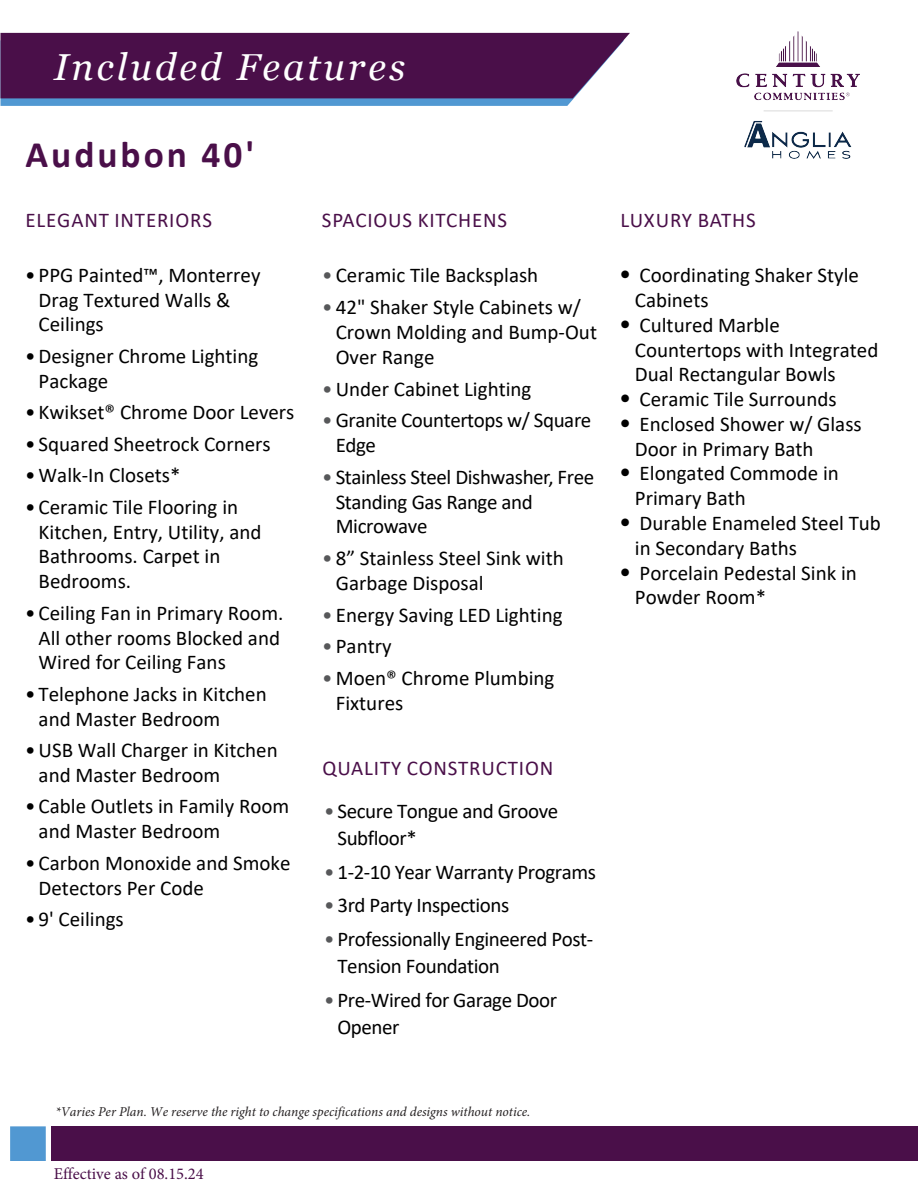
<style>
.page{position:relative;width:918px;height:1188px;background:#fff}
.page>*{position:absolute;margin:0;border:0;box-sizing:border-box;transform-origin:0 0}
.t1{font:italic 37.5px "Georgia";letter-spacing:.08em;color:#fff}
.t2{font:700 37.5px "Calibri";letter-spacing:.08em;color:#4a0f49}
.t3{font:21px/24.8px "Calibri";color:#000}
.t4{font:21px/27px "Calibri";letter-spacing:-.02em;color:#000}
.EDGE_-_features_subh{font:21px "Calibri";letter-spacing:.04em;color:#4a0f49}
.t5{font:16.5px "Minion Pro";color:#4a0f49}
.t6{font:italic 13.5px "Minion Pro";color:#231f20}
.s1{color:#57585a}
.s2{font-size:24.45px}
</style>
<div class="page">
<svg style="left:0;top:33px;width:630px;height:73px;background:#53285f"></svg>
<div style="left:52px;top:1126px;width:863px;height:35px;background:#4a0f49"></div>
<div style="left:10px;top:1126px;width:36px;height:35px;background:#5198d2"></div>
<div style="left:904px;top:1126px;width:14px;height:35px;background:#4a0f49"></div>
<img style="left:736px;top:32px;width:123px;height:126px">
<p class="t1" style="left:54px;top:43px;width:353px">Included Features</p>
<p class="t2" style="left:26px;top:128px;width:230px">Audubon 40'</p>
<p class="EDGE_-_features_subh" style="left:26px;top:205px;width:188px">ELEGANT INTERIORS</p>
<p class="t3" style="left:39px;top:262px;width:223px;text-indent:-13px">• PPG Painted™, Monterrey<br>Drag Textured Walls &amp;<br>Ceilings</p>
<p class="t3" style="left:39px;top:343px;width:221px;text-indent:-13px">•Designer Chrome Lighting<br>Package</p>
<p class="t3" style="left:25px;top:399px;width:271px">• Kwikset® Chrome Door Levers</p>
<p class="t3" style="left:25px;top:431px;width:247px">• Squared Sheetrock Corners</p>
<p class="t3" style="left:25px;top:462px;width:157px">•Walk-In Closets*</p>
<p class="t3" style="left:39px;top:494px;width:224px;text-indent:-13px">• Ceramic Tile Flooring in<br>Kitchen, Entry, Utility, and<br>Bathrooms. Carpet in<br>Bedrooms.</p>
<p class="t3" style="left:39px;top:600px;width:246px;text-indent:-13px">• Ceiling Fan in Primary Room.<br>All other rooms Blocked and<br>Wired for Ceiling Fans</p>
<p class="t3" style="left:39px;top:681px;width:230px;text-indent:-13px">• Telephone Jacks in Kitchen and Master Bedroom</p>
<p class="t3" style="left:39px;top:737px;width:241px;text-indent:-13px">•USB Wall Charger in Kitchen and Master Bedroom</p>
<p class="t3" style="left:39px;top:794px;width:252px;text-indent:-13px">• Cable Outlets in Family Room and Master Bedroom</p>
<p class="t3" style="left:39px;top:850px;width:254px;text-indent:-13px">• Carbon Monoxide and Smoke<br>Detectors Per Code</p>
<p class="t3" style="left:25px;top:906px;width:100px">• 9' Ceilings</p>
<p class="EDGE_-_features_subh" style="left:322px;top:205px;width:187px">SPACIOUS KITCHENS</p>
<p class="t3" style="left:322px;top:262px;width:218px"><span class="s1">•</span> Ceramic Tile Backsplash</p>
<p class="t3" style="left:336px;top:294px;width:263px;line-height:25.2px;text-indent:-13px"><span class="s1">•</span> 42" Shaker Style Cabinets w/<br>Crown Molding and Bump-Out<br>Over Range</p>
<p class="t3" style="left:322px;top:376px;width:211px"><span class="s1">•</span>Under Cabinet Lighting</p>
<p class="t4" style="left:336px;top:407px;width:257px;line-height:25.2px;text-indent:-13px"><span class="s1">•</span> Granite Countertops w/ Square<br>Edge</p>
<p class="t4" style="left:336px;top:464px;width:260px;line-height:24.8px;text-indent:-13px"><span class="s1">•</span> Stainless Steel Dishwasher, Free<br>Standing Gas Range and<br>Microwave</p>
<p class="t3" style="left:336px;top:545px;width:229px;line-height:25.2px;text-indent:-13px"><span class="s1">•</span> 8” Stainless Steel Sink with<br>Garbage Disposal</p>
<p class="t3" style="left:322px;top:602px;width:242px"><span class="s1">•</span> Energy Saving LED Lighting</p>
<p class="t3" style="left:322px;top:633px;width:71px"><span class="s1">•</span> Pantry</p>
<p class="t3" style="left:336px;top:665px;width:220px;line-height:25.2px;text-indent:-13px"><span class="s1">•</span> Moen® Chrome Plumbing<br>Fixtures</p>
<p class="EDGE_-_features_subh" style="left:323px;top:753px;width:232px">QUALITY CONSTRUCTION</p>
<p class="t4" style="left:338px;top:797px;width:222px;text-indent:-13px"><span class="s1">•</span> Secure Tongue and Groove<br>Subfloor*</p>
<p class="t4" style="left:324px;top:858px;width:274px"><span class="s1">•</span> 1-2-10 Year Warranty Programs</p>
<p class="t4" style="left:324px;top:891px;width:187px"><span class="s1">•</span> 3rd Party Inspections</p>
<p class="t4" style="left:338px;top:925px;width:257px;text-indent:-13px"><span class="s1">•</span> Professionally Engineered Post-<br>Tension Foundation</p>
<p class="t4" style="left:338px;top:986px;width:221px;text-indent:-13px"><span class="s1">•</span> Pre-Wired for Garage Door<br>Opener</p>
<p class="EDGE_-_features_subh" style="left:620px;top:205px;width:137px">LUXURY BATHS</p>
<p class="t3" style="left:635px;top:262px;width:226px;text-indent:-16px"><span class="s2">•</span> Coordinating Shaker Style<br>Cabinets</p>
<p class="t3" style="left:635px;top:312px;width:245px;text-indent:-16px"><span class="s2">•</span> Cultured Marble<br>Countertops with Integrated<br>Dual Rectangular Bowls</p>
<p class="t3" style="left:619px;top:386px;width:219px"><span class="s2">•</span> Ceramic Tile Surrounds</p>
<p class="t3" style="left:635px;top:411px;width:228px;text-indent:-16px"><span class="s2">•</span> Enclosed Shower w/ Glass<br>Door in Primary Bath</p>
<p class="t3" style="left:635px;top:461px;width:206px;text-indent:-16px"><span class="s2">•</span> Elongated Commode in<br>Primary Bath</p>
<p class="t3" style="left:635px;top:510px;width:248px;text-indent:-16px"><span class="s2">•</span> Durable Enameled Steel Tub in Secondary Baths</p>
<p class="t3" style="left:635px;top:560px;width:224px;text-indent:-16px"><span class="s2">•</span> Porcelain Pedestal Sink in<br>Powder Room*</p>
<p class="t6" style="left:56px;top:1102px;width:476px">*Varies Per Plan. We reserve the right to change specifications and designs without notice.</p>
<p class="t5" style="left:54px;top:1162px;width:152px">Effective as of 08.15.24</p>
</div>
